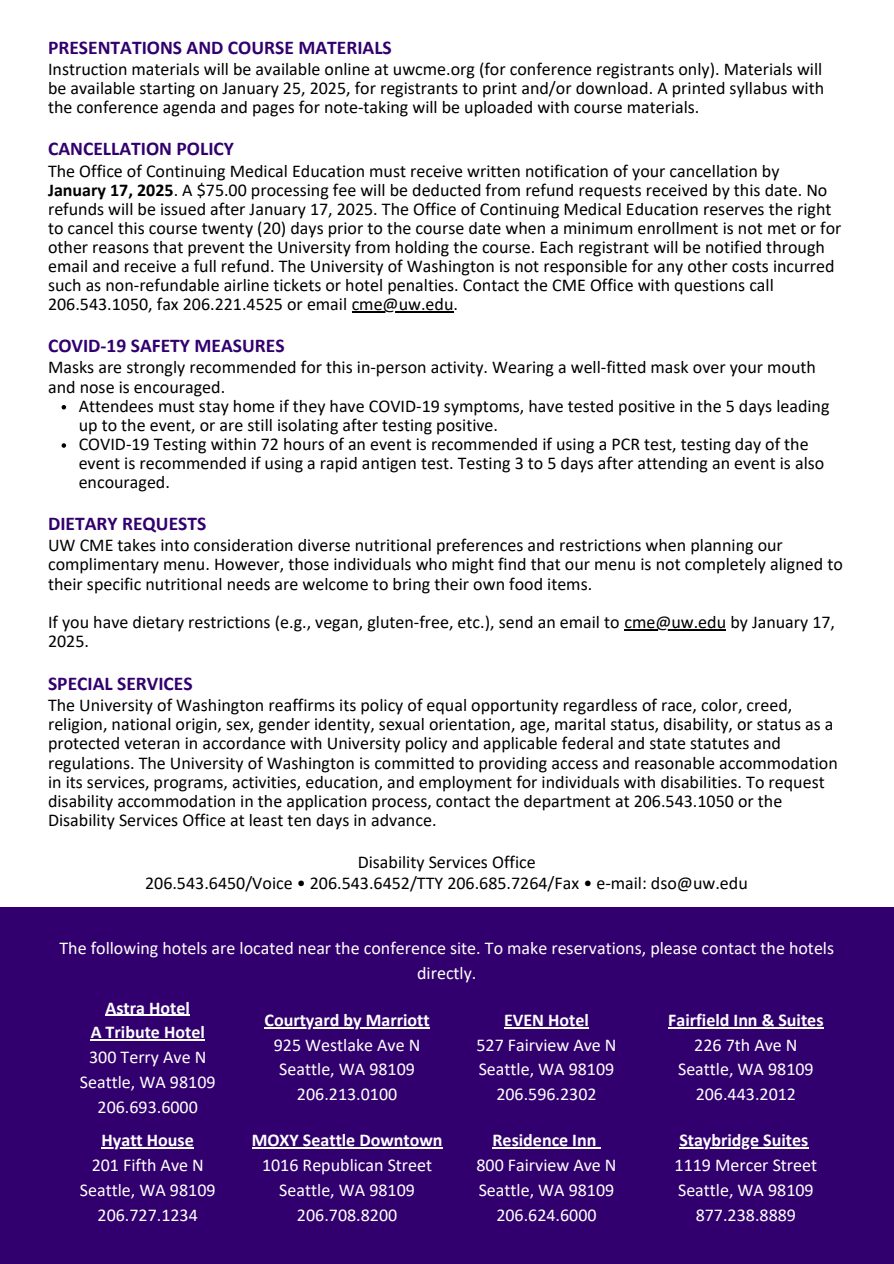
<style>
.page{position:relative;width:894px;height:1264px;background:#fff}
.page>*{position:absolute;margin:0;border:0;box-sizing:border-box;transform-origin:0 0}
.t1{font:700 19.5px "Calibri";color:#32006e}
.t2{font:18px/19.2px "Calibri";color:#000}
.t3{font:18px/24.8px "Calibri";color:#fff;text-align:center}
.t4{font:700 18px "Calibri";color:#fff}
.s1{font-weight:700}
</style>
<div class="page">
<div style="left:0;top:906px;width:893px;height:357px;background:#32006e"></div>
<hr style="left:351px;top:311px;width:102px;height:2px;background:#000">
<svg style="left:62px;top:405px;width:4px;height:4px"></svg>
<svg style="left:62px;top:443px;width:4px;height:5px"></svg>
<hr style="left:624px;top:629px;width:102px;height:1px;background:#000">
<hr style="left:105px;top:1014px;width:85px;height:1px;background:#fff">
<hr style="left:91px;top:1039px;width:114px;height:1px;background:#fff">
<hr style="left:264px;top:1027px;width:165px;height:1px;background:#fff">
<hr style="left:504px;top:1027px;width:84px;height:1px;background:#fff">
<hr style="left:668px;top:1027px;width:155px;height:1px;background:#fff">
<hr style="left:102px;top:1147px;width:92px;height:1px;background:#fff">
<hr style="left:252px;top:1147px;width:190px;height:1px;background:#fff">
<hr style="left:492px;top:1147px;width:104px;height:1px;background:#fff">
<hr style="left:679px;top:1147px;width:129px;height:1px;background:#fff">
<h1 class="t1" style="left:48px;top:39px;width:345px">PRESENTATIONS AND COURSE MATERIALS</h1>
<h1 class="t2" style="left:48px;top:61px;width:777px;text-align:justify">Instruction materials will be available online at uwcme.org (for conference registrants only). Materials will be available starting on January 25, 2025, for registrants to print and/or download. A printed syllabus with the conference agenda and pages for note-taking will be uploaded with course materials.</h1>
<h1 class="t1" style="left:48px;top:140px;width:187px">CANCELLATION POLICY</h1>
<h1 class="t2" style="left:48px;top:162px;width:794px">The Office of Continuing Medical Education must receive written notification of your cancellation by <span class="s1">January 17, 2025</span>. A $75.00 processing fee will be deducted from refund requests received by this date. No refunds will be issued after January 17, 2025. The Office of Continuing Medical Education reserves the right to cancel this course twenty (20) days prior to the course date when a minimum enrollment is not met or for other reasons that prevent the University from holding the course. Each registrant will be notified through email and receive a full refund. The University of Washington is not responsible for any other costs incurred such as non-refundable airline tickets or hotel penalties. Contact the CME Office with questions call 206.543.1050, fax 206.221.4525 or email cme@uw.edu.</h1>
<h1 class="t1" style="left:48px;top:337px;width:238px">COVID-19 SAFETY MEASURES</h1>
<h1 class="t2" style="left:48px;top:359px;width:769px">Masks are strongly recommended for this in-person activity. Wearing a well-fitted mask over your mouth</h1>
<h1 class="t2" style="left:48px;top:378px;width:179px">and nose is encouraged.</h1>
<h1 class="t2" style="left:79px;top:397px;width:752px">Attendees must stay home if they have COVID-19 symptoms, have tested positive in the 5 days leading</h1>
<h1 class="t2" style="left:79px;top:417px;width:421px">up to the event, or are still isolating after testing positive.</h1>
<h1 class="t2" style="left:79px;top:436px;width:731px">COVID-19 Testing within 72 hours of an event is recommended if using a PCR test, testing day of the</h1>
<h1 class="t2" style="left:79px;top:455px;width:747px">event is recommended if using a rapid antigen test. Testing 3 to 5 days after attending an event is also</h1>
<h1 class="t2" style="left:79px;top:474px;width:93px">encouraged.</h1>
<h1 class="t1" style="left:48px;top:515px;width:160px">DIETARY REQUESTS</h1>
<h1 class="t2" style="left:48px;top:537px;width:796px">UW CME takes into consideration diverse nutritional preferences and restrictions when planning our complimentary menu. However, those individuals who might find that our menu is not completely aligned to</h1>
<p class="t2" style="left:48px;top:566px;width:788px;line-height:38.2px">their specific nutritional needs are welcome to bring their own food items.<br>If you have dietary restrictions (e.g., vegan, gluten-free, etc.), send an email to cme@uw.edu by January 17,</p>
<p class="t2" style="left:48px;top:633px;width:42px">2025.</p>
<p class="t1" style="left:48px;top:675px;width:146px">SPECIAL SERVICES</p>
<h1 class="t2" style="left:48px;top:697px;width:791px">The University of Washington reaffirms its policy of equal opportunity regardless of race, color, creed, religion, national origin, sex, gender identity, sexual orientation, age, marital status, disability, or status as a protected veteran in accordance with University policy and applicable federal and state statutes and regulations. The University of Washington is committed to providing access and reasonable accommodation in its services, programs, activities, education, and employment for individuals with disabilities. To request disability accommodation in the application process, contact the department at 206.543.1050 or the Disability Services Office at least ten days in advance.</h1>
<h1 class="t2" style="left:357px;top:853px;width:179px">Disability Services Office</h1>
<h1 class="t2" style="left:145px;top:874px;width:604px">206.543.6450/Voice • 206.543.6452/TTY 206.685.7264/Fax • e-mail: dso@uw.edu</h1>
<h1 class="t3" style="left:59px;top:937px;width:775px">The following hotels are located near the conference site. To make reservations, please contact the hotels directly.</h1>
<h1 class="t4" style="left:105px;top:1000px;width:86px">Astra Hotel</h1>
<p class="t4" style="left:91px;top:1024px;width:116px">A Tribute Hotel</p>
<p class="t3" style="left:89px;top:1046px;width:119px">300 Terry Ave N</p>
<p class="t3" style="left:80px;top:1070px;width:137px">Seattle, WA 98109</p>
<p class="t3" style="left:98px;top:1095px;width:102px">206.693.6000</p>
<p class="t4" style="left:668px;top:1012px;width:157px">Fairfield Inn &amp; Suites</p>
<p class="t3" style="left:694px;top:1033px;width:105px">226 7th Ave N</p>
<p class="t3" style="left:678px;top:1058px;width:137px">Seattle, WA 98109</p>
<p class="t3" style="left:695px;top:1083px;width:102px">206.443.2012</p>
<p class="t4" style="left:264px;top:1012px;width:167px">Courtyard by Marriott</p>
<p class="t3" style="left:274px;top:1033px;width:148px">925 Westlake Ave N</p>
<p class="t3" style="left:279px;top:1058px;width:137px">Seattle, WA 98109</p>
<p class="t3" style="left:297px;top:1083px;width:102px">206.213.0100</p>
<p class="t4" style="left:504px;top:1012px;width:86px">EVEN Hotel</p>
<p class="t3" style="left:476px;top:1033px;width:141px">527 Fairview Ave N<br>Seattle, WA 98109<br>206.596.2302</p>
<p class="t4" style="left:102px;top:1132px;width:94px">Hyatt House</p>
<p class="t3" style="left:92px;top:1154px;width:113px">201 Fifth Ave N</p>
<p class="t3" style="left:80px;top:1178px;width:137px">Seattle, WA 98109</p>
<p class="t3" style="left:98px;top:1203px;width:102px">206.727.1234</p>
<p class="t3" style="left:252px;top:1129px;width:192px"><span class="s1">MOXY Seattle Downtown<br></span>1016 Republican Street<br>Seattle, WA 98109<br>206.708.8200</p>
<p class="t4" style="left:492px;top:1132px;width:105px">Residence Inn</p>
<p class="t3" style="left:476px;top:1154px;width:141px">800 Fairview Ave N<br>Seattle, WA 98109<br>206.624.6000</p>
<p class="t4" style="left:679px;top:1132px;width:130px">Staybridge Suites</p>
<p class="t3" style="left:674px;top:1154px;width:144px">1119 Mercer Street<br>Seattle, WA 98109<br>877.238.8889</p>
</div>
